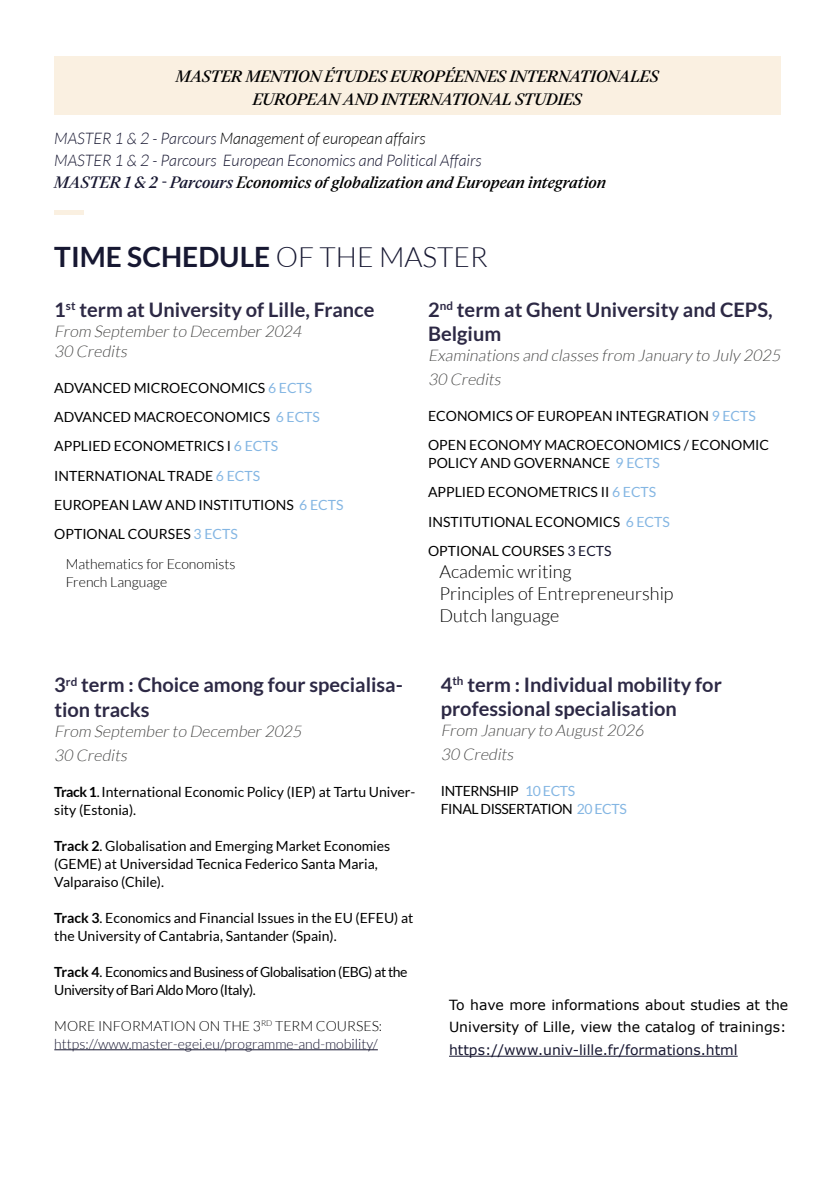
<style>
.page{position:relative;width:840px;height:1191px;background:#fff}
.page>*{position:absolute;margin:0;border:0;box-sizing:border-box;transform-origin:0 0}
.t1{font:700 28px "Lato";color:#171832}
.t2{font:700 20px/24px "Lato";color:#2d2945}
.t3{font:300 18px/22px "Lato";color:#000}
.t4{font:italic 300 16px/24px "Lato";color:#4a4a49}
.t5{font:italic 500 16px/22.8px "Eliza";color:#000;text-align:center}
.t6{font:italic 300 16px/22px "Lato";color:#171731}
.t7{font:14px/29.4px "Lato";color:#000}
.t8{font:14px/18px "Lato";letter-spacing:-.03em;color:#000}
.t9{font:300 14px/18px "Lato";color:#171731}
.t10{font:14px/22px "Verdana";color:#000}
.t11{font:14px "Verdana";color:#171731}
.t12{font:300 14px "Lato";color:#000}
.s1{color:#000}
.s2{color:#171731}
.s3{font-weight:300}
.s4{color:#84b6e3}
.s5{font-weight:700}
</style>
<div class="page">
<hr style="left:449px;top:1055px;width:288px;height:1px;background:#171731">
<hr style="left:54px;top:1049px;width:323px;height:1px;background:#171731">
<div style="left:54px;top:57px;width:725px;height:58px;background:#faf0e1"></div>
<hr style="left:54px;top:211px;width:30px;height:4px;background:#faf0e1">
<p class="t5" style="left:176px;top:65px;width:484px">MASTER MENTION ÉTUDES EUROPÉENNES INTERNATIONALES<br>EUROPEAN AND INTERNATIONAL STUDIES</p>
<p class="t6" style="left:54px;top:127px;width:429px">MASTER 1 &amp; 2 - Parcours <span class="s1">Management of european affairs<br></span>MASTER 1 &amp; 2 - Parcours European Economics and Political Affairs</p>
<p class="t5" style="left:54px;top:171px;width:553px"><span class="s2">MASTER 1 &amp; 2 - Parcours</span> Economics of globalization and European integration</p>
<h1 class="t1" style="left:54px;top:239px;width:435px">TIME SCHEDULE <span class="s3">OF THE MASTER</span></h1>
<h2 class="t2" style="left:54px;top:297px;width:321px">1<sup>st</sup> term at University of Lille, France</h2>
<p class="t4" style="left:54px;top:320px;width:252px;line-height:20px">From September to December 2024<br>30 Credits</p>
<p class="t7" style="left:54px;top:372px;width:259px">ADVANCED MICROECONOMICS <span class="s4">6 ECTS</span></p>
<p class="t7" style="left:54px;top:402px;width:267px">ADVANCED MACROECONOMICS <span class="s4">6 ECTS</span></p>
<p class="t7" style="left:54px;top:431px;width:225px">APPLIED ECONOMETRICS I <span class="s4">6 ECTS</span></p>
<p class="t7" style="left:54px;top:460px;width:207px">INTERNATIONAL TRADE <span class="s4">6 ECTS</span></p>
<p class="t7" style="left:54px;top:490px;width:290px">EUROPEAN LAW AND INSTITUTIONS <span class="s4">6 ECTS</span></p>
<p class="t7" style="left:54px;top:519px;width:185px">OPTIONAL COURSES <span class="s4">3 ECTS</span></p>
<p class="t12" style="left:66px;top:555px;width:171px">Mathematics for Economists</p>
<p class="t12" style="left:66px;top:573px;width:103px">French Language</p>
<h2 class="t2" style="left:428px;top:297px;width:346px">2<sup>nd</sup> term at Ghent University and CEPS,<br>Belgium</h2>
<p class="t4" style="left:428px;top:342px;width:356px">Examinations and classes from January to July 2025<br>30 Credits</p>
<p class="t7" style="left:428px;top:400px;width:342px">ECONOMICS OF EUROPEAN INTEGRATION <span class="s4">9 ECTS<br></span>OPEN ECONOMY MACROECONOMICS / ECONOMIC</p>
<p class="t7" style="left:428px;top:448px;width:243px">POLICY AND GOVERNANCE <span class="s4">9 ECTS<br></span>APPLIED ECONOMETRICS II <span class="s4">6 ECTS<br></span>INSTITUTIONAL ECONOMICS <span class="s4">6 ECTS<br></span>OPTIONAL COURSES <span class="s2">3 ECTS</span></p>
<p class="t3" style="left:439px;top:560px;width:235px">Academic writing<br>Principles of Entrepreneurship<br>Dutch language</p>
<h2 class="t2" style="left:54px;top:672px;width:350px">3<sup>rd</sup> term : Choice among four specialisa&shy;tion tracks</h2>
<p class="t4" style="left:54px;top:718px;width:252px">From September to December 2025<br>30 Credits</p>
<p class="t7" style="left:54px;top:782px;width:362px;line-height:18px"><span class="s5">Track 1</span>. International Economic Policy (IEP) at Tartu Univer&shy;sity (Estonia).</p>
<p class="t7" style="left:54px;top:836px;width:337px;line-height:18px"><span class="s5">Track 2</span>. Globalisation and Emerging Market Economies (GEME) at Universidad Tecnica Federico Santa Maria,<br>Valparaiso (Chile).</p>
<p class="t7" style="left:54px;top:908px;width:360px;line-height:18px"><span class="s5">Track 3</span>. Economics and Financial Issues in the EU (EFEU) at the University of Cantabria, Santander (Spain).</p>
<p class="t8" style="left:54px;top:962px;width:354px"><span class="s5">Track 4</span>. Economics and Business of Globalisation (EBG) at the<br>University of Bari Aldo Moro (Italy).</p>
<p class="t9" style="left:54px;top:1016px;width:329px"><span class="s1">MORE INFORMATION ON THE 3</span><sup>RD</sup> <span class="s1">TERM COURSES: </span>https://www.master-egei.eu/programme-and-mobility/</p>
<h2 class="t2" style="left:440px;top:672px;width:282px">4<sup>th</sup> term : Individual mobility for professional specialisation</h2>
<p class="t4" style="left:440px;top:717px;width:207px">From January to August 2026<br>30 Credits</p>
<p class="t8" style="left:440px;top:781px;width:187px">INTERNSHIP <span class="s4">10 ECTS<br></span>FINAL DISSERTATION <span class="s4">20 ECTS</span></p>
<p class="t10" style="left:449px;top:993px;width:340px">To have more informations about studies at the<br>University of Lille, view the catalog of trainings:</p>
<p class="t11" style="left:449px;top:1041px;width:290px">https://www.univ-lille.fr/formations.html</p>
</div>
